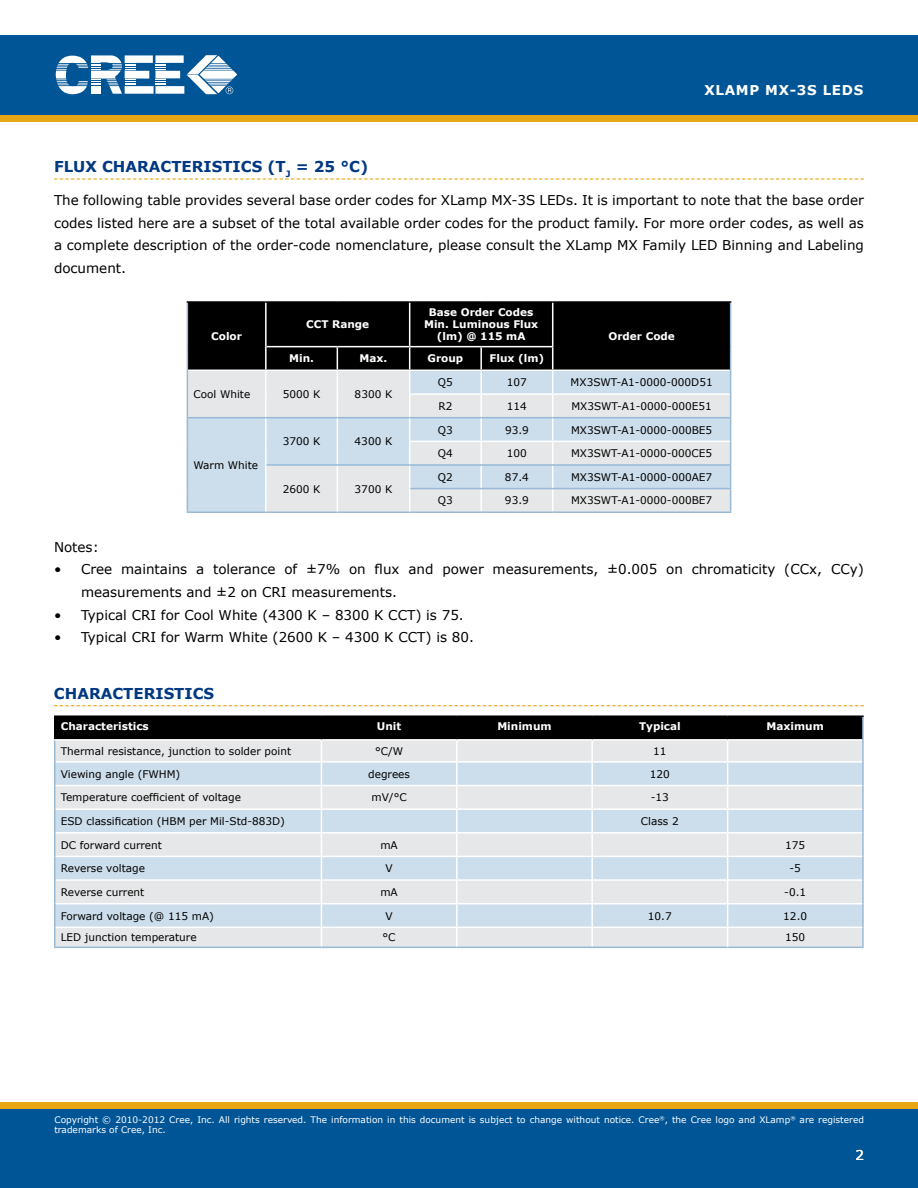
<style>
.page{position:relative;width:918px;height:1188px;background:#fff}
.page>*{position:absolute;margin:0;border:0;box-sizing:border-box;transform-origin:0 0}
.t1{font:700 15px "Verdana";color:#003882}
.t2{font:13.5px/22.5px "Verdana";color:#000;text-align:justify}
.t3{font:700 13.5px "Verdana";letter-spacing:.05em;color:#fffffe}
.t4{font:13.5px "Verdana";color:#fff}
.t5{font:10.5px "Verdana";color:#000}
.t6{font:700 10.5px/12px "Verdana";color:#fff;text-align:center}
.t7{font:9px/10.8px "Verdana";color:#fff}
</style>
<div class="page">
<div style="left:0;top:35px;width:918px;height:80px;background:#005596"></div>
<svg style="left:56px;top:55px;width:181px;height:39px"></svg>
<div style="left:0;top:1108px;width:918px;height:80px;background:#005596"></div>
<div style="left:0;top:115px;width:918px;height:7px;background:#e7a614"></div>
<div style="left:0;top:1102px;width:918px;height:6px;background:#e7a614"></div>
<svg style="left:54px;top:178px;width:810px;height:2px"></svg>
<svg style="left:54px;top:705px;width:810px;height:1px"></svg>
<hr style="left:410px;top:301px;width:71px;height:2px;background:#000">
<hr style="left:481px;top:301px;width:72px;height:2px;background:#000">
<hr style="left:553px;top:301px;width:178px;height:2px;background:#000">
<hr style="left:266px;top:301px;width:71px;height:2px;background:#000">
<hr style="left:337px;top:301px;width:73px;height:2px;background:#000">
<hr style="left:410px;top:511px;width:71px;height:2px;background:#99bad7">
<hr style="left:481px;top:511px;width:72px;height:2px;background:#99bad7">
<hr style="left:553px;top:511px;width:178px;height:2px;background:#99bad7">
<hr style="left:187px;top:301px;width:79px;height:2px;background:#000">
<hr style="left:187px;top:511px;width:79px;height:2px;background:#99bad7">
<hr style="left:266px;top:511px;width:71px;height:2px;background:#99bad7">
<hr style="left:337px;top:511px;width:73px;height:2px;background:#99bad7">
<svg style="left:187px;top:302px;width:544px;height:209px;background:#93999f"></svg>
<hr style="left:54px;top:947px;width:267px;height:1px;background:#99bad7">
<hr style="left:321px;top:947px;width:136px;height:1px;background:#99bad7">
<hr style="left:54px;top:715px;width:267px;height:2px;background:#000">
<hr style="left:321px;top:715px;width:136px;height:2px;background:#000">
<hr style="left:457px;top:715px;width:135px;height:2px;background:#000">
<hr style="left:592px;top:715px;width:136px;height:2px;background:#000">
<hr style="left:457px;top:947px;width:135px;height:1px;background:#99bad7">
<hr style="left:592px;top:947px;width:136px;height:1px;background:#99bad7">
<hr style="left:728px;top:715px;width:136px;height:2px;background:#000">
<hr style="left:862px;top:717px;width:2px;height:23px;background:#99bad7">
<hr style="left:862px;top:740px;width:2px;height:22px;background:#99bad7">
<hr style="left:862px;top:762px;width:2px;height:24px;background:#99bad7">
<hr style="left:862px;top:786px;width:2px;height:23px;background:#99bad7">
<hr style="left:862px;top:809px;width:2px;height:24px;background:#99bad7">
<hr style="left:862px;top:833px;width:2px;height:23px;background:#99bad7">
<hr style="left:862px;top:856px;width:2px;height:24px;background:#99bad7">
<hr style="left:862px;top:880px;width:2px;height:24px;background:#99bad7">
<hr style="left:862px;top:904px;width:2px;height:23px;background:#99bad7">
<hr style="left:862px;top:927px;width:2px;height:20px;background:#99bad7">
<hr style="left:728px;top:947px;width:136px;height:1px;background:#99bad7">
<svg style="left:54px;top:716px;width:809px;height:231px;background:#c6cdd3"></svg>
<p class="t3" style="left:705px;top:82px;width:160px">xlamp mx-3s Leds</p>
<p class="t1" style="left:54px;top:157px;width:316px">Flux Characteristics (T<sub>J</sub> = 25 °C)</p>
<p class="t2" style="left:54px;top:189px;width:811px">The following table provides several base order codes for XLamp MX-3S LEDs. It is important to note that the base order codes listed here are a subset of the total available order codes for the product family. For more order codes, as well as a complete description of the order-code nomenclature, please consult the XLamp MX Family LED Binning and Labeling document.</p>
<p class="t6" style="left:211px;top:330px;width:32px">Color</p>
<p class="t6" style="left:306px;top:318px;width:9px">CCT</p>
<p class="t6" style="left:332px;top:318px;width:39px">Range</p>
<p class="t6" style="left:424px;top:306px;width:116px">Base Order Codes<br>Min. Luminous Flux (lm) @ 115 mA</p>
<p class="t6" style="left:289px;top:352px;width:26px">Min.</p>
<p class="t6" style="left:360px;top:352px;width:29px">M ax.</p>
<p class="t6" style="left:428px;top:352px;width:37px">Group</p>
<p class="t6" style="left:490px;top:352px;width:56px">Flux (lm)</p>
<p class="t6" style="left:608px;top:330px;width:68px">Order Code</p>
<p class="t5" style="left:193px;top:388px;width:58px">Cool White</p>
<p class="t5" style="left:283px;top:388px;width:39px">5000 K</p>
<p class="t5" style="left:355px;top:388px;width:39px">8300 K</p>
<p class="t5" style="left:193px;top:458px;width:66px">Warm White</p>
<p class="t5" style="left:283px;top:435px;width:39px">3700 K</p>
<p class="t5" style="left:355px;top:435px;width:39px">4300 K</p>
<p class="t5" style="left:283px;top:482px;width:39px">2600 K</p>
<p class="t5" style="left:355px;top:482px;width:39px">3700 K</p>
<p class="t5" style="left:438px;top:376px;width:16px">Q5</p>
<p class="t5" style="left:507px;top:376px;width:22px">107</p>
<p class="t5" style="left:571px;top:376px;width:144px">MX3SWT-A1-0000-000D51</p>
<p class="t5" style="left:438px;top:399px;width:15px">R2</p>
<p class="t5" style="left:507px;top:399px;width:22px">114</p>
<p class="t5" style="left:571px;top:399px;width:142px">MX3SWT-A1-0000-000E51</p>
<p class="t5" style="left:438px;top:423px;width:16px">Q3</p>
<p class="t5" style="left:505px;top:423px;width:25px">93.9</p>
<p class="t5" style="left:571px;top:423px;width:143px">MX3SWT-A1-0000-000BE5</p>
<p class="t5" style="left:438px;top:447px;width:16px">Q4</p>
<p class="t5" style="left:507px;top:447px;width:22px">100</p>
<p class="t5" style="left:571px;top:447px;width:143px">MX3SWT-A1-0000-000CE5</p>
<p class="t5" style="left:438px;top:470px;width:16px">Q2</p>
<p class="t5" style="left:505px;top:470px;width:25px">87.4</p>
<p class="t5" style="left:571px;top:470px;width:143px">MX3SWT-A1-0000-000AE7</p>
<p class="t5" style="left:438px;top:494px;width:16px">Q3</p>
<p class="t5" style="left:505px;top:494px;width:25px">93.9</p>
<p class="t5" style="left:571px;top:494px;width:143px">MX3SWT-A1-0000-000BE7</p>
<p class="t2" style="left:54px;top:535px;width:46px">Notes:</p>
<p class="t2" style="left:81px;top:558px;width:784px;text-indent:-27px">• Cree maintains a tolerance of ±7% on flux and power measurements, ±0.005 on chromaticity (CCx, CCy) measurements and ±2 on CRI measurements.</p>
<p class="t2" style="left:54px;top:603px;width:411px">• Typical CRI for Cool White (4300 K – 8300 K CCT) is 75.</p>
<p class="t2" style="left:54px;top:625px;width:422px">• Typical CRI for Warm White (2600 K – 4300 K CCT) is 80.</p>
<p class="t1" style="left:54px;top:684px;width:162px">Characteristics</p>
<p class="t6" style="left:61px;top:720px;width:90px">Characteristics</p>
<p class="t6" style="left:377px;top:720px;width:26px">Unit</p>
<p class="t6" style="left:497px;top:720px;width:56px">Minimum</p>
<p class="t6" style="left:639px;top:720px;width:43px">Typical</p>
<p class="t6" style="left:767px;top:720px;width:59px">Maximum</p>
<p class="t5" style="left:61px;top:744px;width:232px">Thermal resistance, junction to solder point</p>
<p class="t5" style="left:375px;top:744px;width:30px">°C/W</p>
<p class="t5" style="left:653px;top:744px;width:15px">11</p>
<p class="t5" style="left:61px;top:767px;width:121px">Viewing angle (FWHM)</p>
<p class="t5" style="left:368px;top:767px;width:43px">degrees</p>
<p class="t5" style="left:650px;top:767px;width:22px">120</p>
<p class="t5" style="left:61px;top:791px;width:182px">Temperature coefficient of voltage</p>
<p class="t5" style="left:372px;top:791px;width:37px">mV/°C</p>
<p class="t5" style="left:651px;top:791px;width:20px">-13</p>
<p class="t5" style="left:61px;top:815px;width:226px">ESD classification (HBM per Mil-Std-883D)</p>
<p class="t5" style="left:641px;top:815px;width:39px">Class 2</p>
<p class="t5" style="left:61px;top:838px;width:103px">DC forward current</p>
<p class="t5" style="left:380px;top:838px;width:19px">mA</p>
<p class="t5" style="left:785px;top:838px;width:22px">175</p>
<p class="t5" style="left:61px;top:862px;width:86px">Reverse voltage</p>
<p class="t5" style="left:386px;top:862px;width:8px">V</p>
<p class="t5" style="left:790px;top:862px;width:13px">-5</p>
<p class="t5" style="left:61px;top:885px;width:85px">Reverse current</p>
<p class="t5" style="left:380px;top:885px;width:19px">mA</p>
<p class="t5" style="left:784px;top:885px;width:23px">-0.1</p>
<p class="t5" style="left:61px;top:909px;width:155px">Forward voltage (@ 115 mA)</p>
<p class="t5" style="left:386px;top:909px;width:8px">V</p>
<p class="t5" style="left:648px;top:909px;width:25px">10.7</p>
<p class="t5" style="left:783px;top:909px;width:25px">12.0</p>
<p class="t5" style="left:61px;top:931px;width:137px">LED junction temperature</p>
<p class="t5" style="left:383px;top:931px;width:15px">°C</p>
<p class="t5" style="left:785px;top:931px;width:22px">150</p>
<p class="t7" style="left:54px;top:1114px;width:811px">Copyright © 2010-2012 Cree, Inc. All rights reserved. The information in this document is subject to change without notice. Cree<sup>®</sup>, the Cree logo and XLamp<sup>®</sup> are registered trademarks of Cree, Inc.</p>
<p class="t7" style="left:114px;top:1115px;width:752px">2010 Cree, Inc. All rights reserved. The information in his document is subject to change without no ice. Cree, the Cr e logo and XLamp are registered tradema ks</p>
<p class="t7" style="left:54px;top:1125px;width:58px">of Cree, Inc.</p>
<p class="t4" style="left:855px;top:1146px;width:10px">2</p>
</div>
